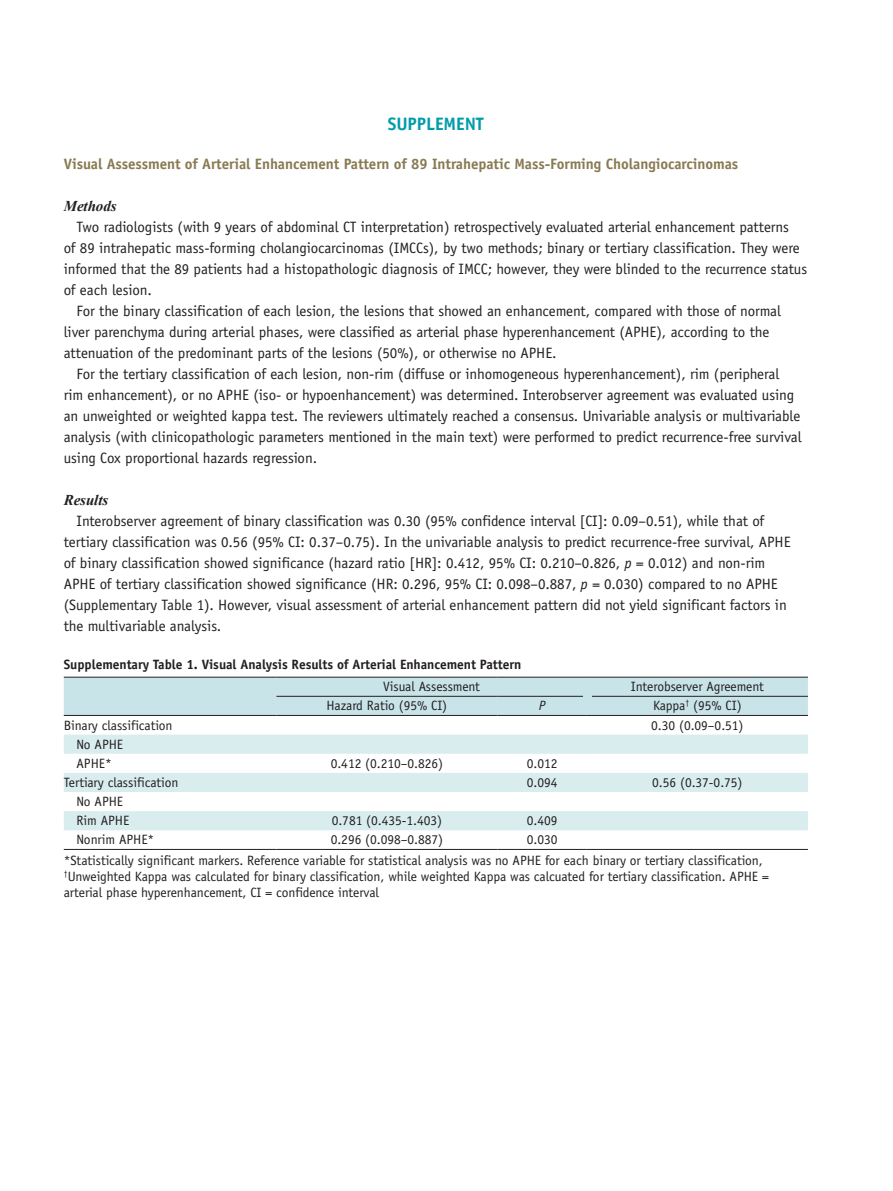
<style>
.page{position:relative;width:893px;height:1191px;background:#fff}
.page>*{position:absolute;margin:0;border:0;box-sizing:border-box;transform-origin:0 0}
.t1{font:700 18px "Officina Sans Std";letter-spacing:-.005em;color:#009caa}
.t2{font:15px/21px "Officina Sans Std";letter-spacing:-.005em;color:#231f20}
.t3{font:700 15px "Officina Sans Std";letter-spacing:-.005em;color:#887a51}
.t4{font:italic 700 15px "Times New Roman";letter-spacing:-.005em;color:#231f20}
.t5{font:13.5px/19.2px "Officina Sans Std";letter-spacing:-.005em;color:#231f20}
.t6{font:700 13.5px "Officina Sans Std";letter-spacing:-.005em;color:#231f20}
.t7{font:italic 13.5px "Officina Sans Std";color:#231f20}
.s1{font-style:italic}
</style>
<div class="page">
<div style="left:64px;top:678px;width:744px;height:37px;background:#c9e4e9"></div>
<svg style="left:64px;top:734px;width:744px;height:96px;fill:#d9edef"></svg>
<hr style="left:276px;top:696px;width:221px;height:1px;background:#231f20">
<hr style="left:497px;top:696px;width:90px;height:1px;background:#231f20">
<hr style="left:587px;top:696px;width:221px;height:1px;background:#231f20">
<hr style="left:64px;top:849px;width:212px;height:1px;background:#231f20">
<hr style="left:276px;top:849px;width:221px;height:1px;background:#231f20">
<hr style="left:497px;top:849px;width:90px;height:1px;background:#231f20">
<hr style="left:587px;top:849px;width:221px;height:1px;background:#231f20">
<hr style="left:64px;top:677px;width:212px;height:1px;background:#231f20">
<hr style="left:64px;top:715px;width:212px;height:1px;background:#231f20">
<hr style="left:276px;top:677px;width:221px;height:1px;background:#231f20">
<hr style="left:497px;top:677px;width:90px;height:1px;background:#231f20">
<hr style="left:587px;top:677px;width:221px;height:1px;background:#231f20">
<hr style="left:276px;top:715px;width:221px;height:1px;background:#231f20">
<hr style="left:497px;top:715px;width:90px;height:1px;background:#231f20">
<hr style="left:587px;top:715px;width:221px;height:1px;background:#231f20">
<div style="left:583px;top:691px;width:9px;height:8px;background:#c9e4e9"></div>
<p class="t1" style="left:388px;top:112px;width:98px">SUPPLEMENT</p>
<p class="t3" style="left:64px;top:155px;width:676px">Visual Assessment of Arterial Enhancement Pattern of 89 Intrahepatic Mass-Forming Cholangiocarcinomas</p>
<p class="t4" style="left:64px;top:196px;width:54px">Methods</p>
<p class="t2" style="left:77px;top:217px;width:714px">Two radiologists (with 9 years of abdominal CT interpretation) retrospectively evaluated arterial enhancement patterns</p>
<p class="t2" style="left:64px;top:238px;width:737px">of 89 intrahepatic mass-forming cholangiocarcinomas (IMCCs), by two methods; binary or tertiary classification. They were</p>
<p class="t2" style="left:64px;top:259px;width:745px">informed that the 89 patients had a histopathologic diagnosis of IMCC; however, they were blinded to the recurrence status</p>
<p class="t2" style="left:64px;top:280px;width:90px">of each lesion.</p>
<p class="t2" style="left:77px;top:301px;width:706px">For the binary classification of each lesion, the lesions that showed an enhancement, compared with those of normal</p>
<p class="t2" style="left:64px;top:322px;width:707px">liver parenchyma during arterial phases, were classified as arterial phase hyperenhancement (APHE), according to the</p>
<p class="t2" style="left:64px;top:343px;width:494px">attenuation of the predominant parts of the lesions (50%), or otherwise no APHE.</p>
<p class="t2" style="left:77px;top:364px;width:704px">For the tertiary classification of each lesion, non-rim (diffuse or inhomogeneous hyperenhancement), rim (peripheral</p>
<p class="t2" style="left:64px;top:385px;width:732px">rim enhancement), or no APHE (iso- or hypoenhancement) was determined. Interobserver agreement was evaluated using</p>
<p class="t2" style="left:64px;top:406px;width:738px">an unweighted or weighted kappa test. The reviewers ultimately reached a consensus. Univariable analysis or multivariable</p>
<p class="t2" style="left:64px;top:427px;width:739px">analysis (with clinicopathologic parameters mentioned in the main text) were performed to predict recurrence-free survival</p>
<p class="t2" style="left:64px;top:448px;width:255px">using Cox proportional hazards regression.</p>
<p class="t4" style="left:64px;top:490px;width:46px">Results</p>
<p class="t2" style="left:64px;top:511px;width:728px;text-indent:13px">Interobserver agreement of binary classification was 0.30 (95% confidence interval [CI]: 0.09–0.51), while that of tertiary classification was 0.56 (95% CI: 0.37–0.75). In the univariable analysis to predict recurrence-free survival, APHE of binary classification showed significance (hazard ratio [HR]: 0.412, 95% CI: 0.210–0.826, <span class="s1">p</span> = 0.012) and non-rim APHE of tertiary classification showed significance (HR: 0.296, 95% CI: 0.098–0.887, <span class="s1">p</span> = 0.030) compared to no APHE (Supplementary Table 1). However, visual assessment of arterial enhancement pattern did not yield significant factors in the multivariable analysis.</p>
<p class="t6" style="left:64px;top:656px;width:459px">Supplementary Table 1. Visual Analysis Results of Arterial Enhancement Pattern</p>
<p class="t5" style="left:383px;top:677px;width:98px">Visual Assessment</p>
<p class="t5" style="left:631px;top:677px;width:134px">Interobserver Agreement</p>
<p class="t5" style="left:327px;top:696px;width:122px">Hazard Ratio (95% CI)</p>
<p class="t7" style="left:539px;top:698px;width:8px">P</p>
<p class="t5" style="left:653px;top:696px;width:90px">Kappa<sup>†</sup> (95% CI)</p>
<p class="t5" style="left:64px;top:715px;width:110px">Binary classification</p>
<p class="t5" style="left:651px;top:715px;width:94px">0.30 (0.09–0.51)</p>
<p class="t5" style="left:77px;top:734px;width:48px">No APHE<br>APHE*</p>
<p class="t5" style="left:331px;top:753px;width:114px">0.412 (0.210–0.826)</p>
<p class="t5" style="left:527px;top:753px;width:32px">0.012</p>
<p class="t5" style="left:64px;top:772px;width:116px">Tertiary classification</p>
<p class="t5" style="left:527px;top:772px;width:32px">0.094</p>
<p class="t5" style="left:652px;top:772px;width:92px">0.56 (0.37-0.75)</p>
<p class="t5" style="left:77px;top:792px;width:54px">No APHE<br>Rim APHE</p>
<p class="t5" style="left:332px;top:811px;width:112px">0.781 (0.435-1.403)</p>
<p class="t5" style="left:527px;top:811px;width:32px">0.409</p>
<p class="t5" style="left:77px;top:830px;width:79px">Nonrim APHE*</p>
<p class="t5" style="left:331px;top:830px;width:114px">0.296 (0.098–0.887)</p>
<p class="t5" style="left:64px;top:829px;width:700px;line-height:20.7px;text-indent:463px">0.030<br>*Statistically significant markers. Reference variable for statistical analysis was no APHE for each binary or tertiary classification,</p>
<p class="t5" style="left:64px;top:868px;width:706px;line-height:16.2px"><sup>†</sup>Unweighted Kappa was calculated for binary classification, while weighted Kappa was calcuated for tertiary classification. APHE = arterial phase hyperenhancement, CI = confidence interval</p>
</div>
